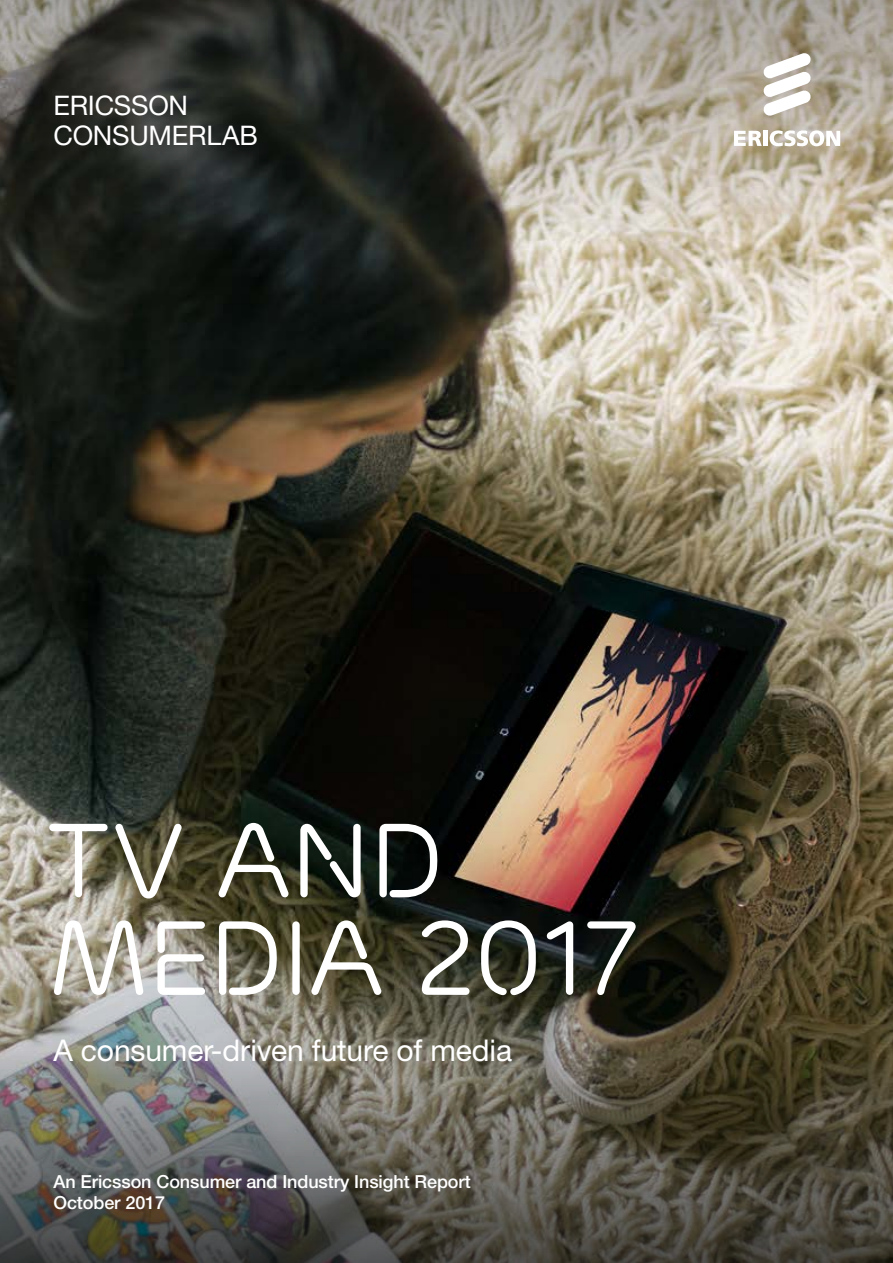
<style>
.page{position:relative;width:893px;height:1263px;background:#fff}
.page>*{position:absolute;margin:0;border:0;box-sizing:border-box;transform-origin:0 0}
.t1{font:105px/97.5px "Ericsson Capital";letter-spacing:-.03em;color:#fff}
.t2{font:30px "Ericsson Sans";letter-spacing:-.005em;color:#fff}
.t3{font:27px/29.8px "Ericsson Sans";letter-spacing:-.01em;color:#fff}
.t4{font:500 18px/21px "Ericsson Sans";letter-spacing:-.005em;color:#fff}
</style>
<div class="page">
<img style="left:0;top:249px;width:893px;height:649px">
<svg style="left:0;top:0;width:893px;height:249px;background:#6e6b62"></svg>
<img style="left:0;top:898px;width:893px;height:365px">
<svg style="left:763px;top:53px;width:48px;height:63px"></svg>
<hr style="left:764px;top:131px;width:4px;height:15px;background:#fff">
<svg style="left:770px;top:129px;width:70px;height:17px"></svg>
<svg style="left:734px;top:131px;width:28px;height:15px"></svg>
<h3 class="t3" style="left:54px;top:91px;width:206px">ERICSSON<br>CONSUMERLAB</h3>
<h1 class="t1" style="left:47px;top:813px;width:593px">TV and<br>MEDIA 2017</h1>
<h2 class="t2" style="left:54px;top:1034px;width:460px">A consumer-driven future of media</h2>
<p class="t4" style="left:53px;top:1171px;width:419px">An Ericsson Consumer and Industry Insight Report<br>October 2017</p>
</div>
